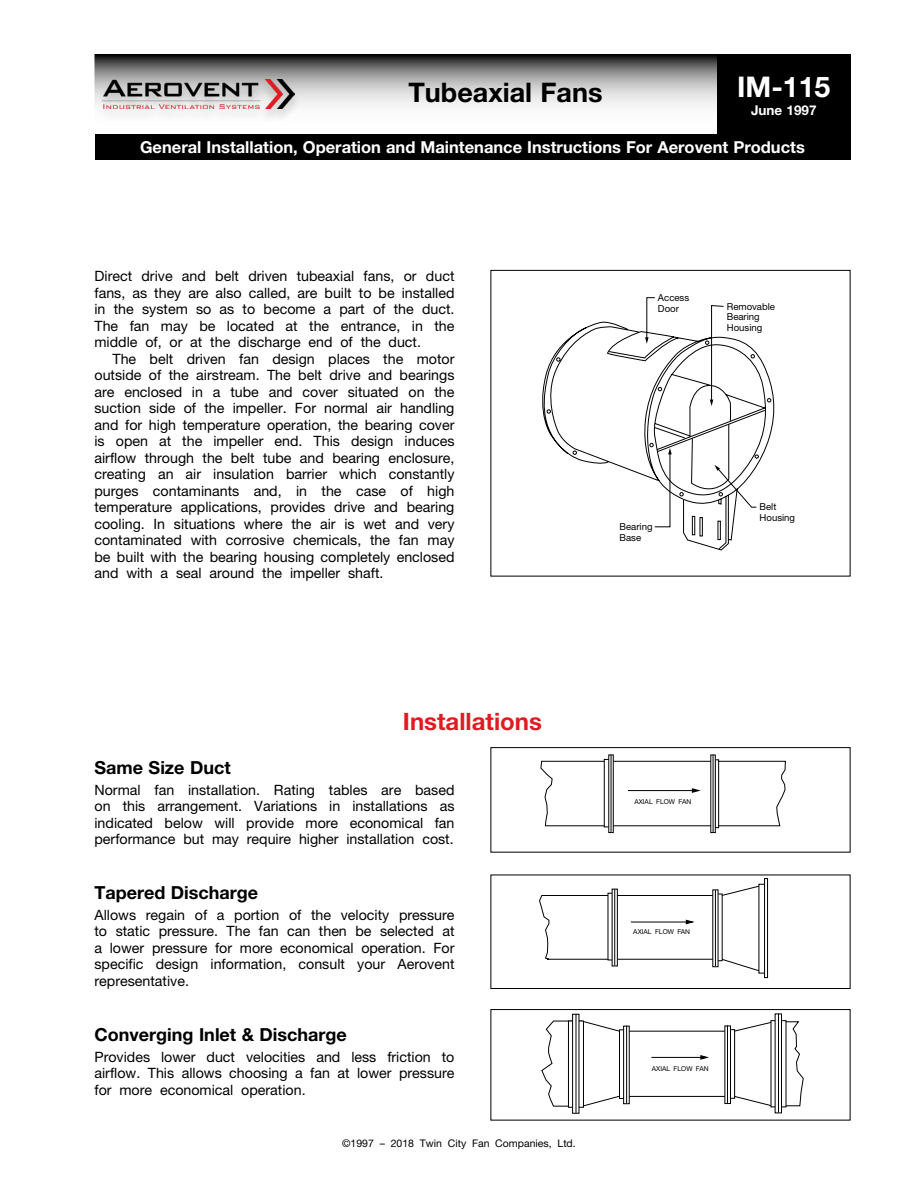
<style>
.page{position:relative;width:918px;height:1188px;background:#fff}
.page>*{position:absolute;margin:0;border:0;box-sizing:border-box;transform-origin:0 0}
.t1{font:700 28.5px "Helvetica Neue";color:#fff}
.t2{font:700 27px "Helvetica Neue";color:#000}
.t3{font:700 24px "Helvetica Neue";color:#e11b22}
.t4{font:700 18px "Helvetica Neue";color:#000}
.t5{font:700 16.5px "Helvetica Neue";color:#fff}
.t6{font:14.25px/16.5px "Helvetica Neue";color:#000;text-align:justify}
.t7{font:700 13.5px "Helvetica Neue";color:#fff}
.t8{font:10.5px "Helvetica Neue";color:#000}
.t9{font:9.6px/10.8px "Helvetica Neue";color:#000}
.t10{font:6.75px "Helvetica Neue";color:#000}
</style>
<div class="page">
<svg style="left:542px;top:297px;width:233px;height:254px"></svg>
<svg style="left:645px;top:337px;width:4px;height:7px"></svg>
<svg style="left:710px;top:305px;width:14px;height:101px"></svg>
<svg style="left:654px;top:448px;width:18px;height:79px"></svg>
<svg style="left:714px;top:465px;width:43px;height:43px"></svg>
<svg style="left:608px;top:755px;width:6px;height:78px"></svg>
<hr style="left:611px;top:755px;width:1px;height:78px;background:#000">
<svg style="left:711px;top:755px;width:5px;height:78px"></svg>
<hr style="left:713px;top:755px;width:1px;height:78px;background:#000">
<svg style="left:540px;top:761px;width:246px;height:65px"></svg>
<div style="left:491px;top:747px;width:360px;height:106px;border:1px solid #000"></div>
<svg style="left:764px;top:878px;width:4px;height:100px"></svg>
<svg style="left:539px;top:885px;width:221px;height:87px"></svg>
<div style="left:491px;top:875px;width:360px;height:114px;border:1px solid #000"></div>
<div style="left:775px;top:1014px;width:7px;height:99px;background:#fff;border:1px solid #000"></div>
<hr style="left:778px;top:1014px;width:1px;height:99px;background:#000">
<svg style="left:572px;top:1014px;width:7px;height:100px"></svg>
<hr style="left:576px;top:1014px;width:1px;height:99px;background:#000">
<svg style="left:541px;top:1020px;width:263px;height:87px"></svg>
<div style="left:491px;top:1009px;width:360px;height:111px;border:1px solid #000"></div>
<div style="left:95px;top:134px;width:755px;height:26px;background:#000"></div>
<svg style="left:97px;top:57px;width:620px;height:49px;background:#9f9f9f"></svg>
<div style="left:94px;top:54px;width:748px;height:86px;border:2px solid #000"></div>
<div style="left:717px;top:54px;width:133px;height:80px;background:#000"></div>
<div style="left:96px;top:78px;width:205px;height:46px;background:#000;opacity:.2"></div>
<img style="left:102px;top:79px;width:192px;height:30px">
<h2 class="t2" style="left:408px;top:76px;width:196px">Tubeaxial Fans</h2>
<h1 class="t1" style="left:737px;top:69px;width:95px">IM-115</h1>
<p class="t7" style="left:751px;top:101px;width:67px">June 1997</p>
<p class="t5" style="left:140px;top:137px;width:666px">General Installation, Operation and Maintenance Instructions For Aerovent Products</p>
<p class="t6" style="left:94px;top:268px;width:362px">Direct drive and belt driven tubeaxial fans, or duct fans, as they are also called, are built to be installed in the system so as to become a part of the duct.<br>The fan may be located at the entrance, in the middle of, or at the discharge end of the duct.</p>
<p class="t6" style="left:94px;top:350px;width:362px;text-indent:18px">The belt driven fan design places the motor outside of the airstream. The belt drive and bearings are enclosed in a tube and cover situated on the suction side of the impeller. For normal air handling and for high temperature operation, the bearing cover is open at the impeller end. This design induces airflow through the belt tube and bearing enclosure, creating an air insulation barrier which constantly purges contaminants and, in the case of high temperature applications, provides drive and bearing cooling. In situations where the air is wet and very contaminated with corrosive chemicals, the fan may be built with the bearing housing completely enclosed and with a seal around the impeller shaft.</p>
<p class="t9" style="left:658px;top:292px;width:33px">Access<br>Door</p>
<p class="t9" style="left:727px;top:301px;width:50px">Removable<br>Bearing<br>Housing</p>
<p class="t9" style="left:620px;top:521px;width:35px">Bearing<br>Base</p>
<p class="t9" style="left:760px;top:501px;width:37px">Belt<br>Housing</p>
<h3 class="t3" style="left:403px;top:706px;width:141px">Installations</h3>
<p class="t4" style="left:94px;top:756px;width:138px">Same Size Duct</p>
<p class="t6" style="left:94px;top:781px;width:362px">Normal fan installation. Rating tables are based on this arrangement. Variations in installations as indicated below will provide more economical fan performance but may require higher installation cost.</p>
<p class="t4" style="left:94px;top:881px;width:165px">Tapered Discharge</p>
<p class="t6" style="left:94px;top:906px;width:362px">Allows regain of a portion of the velocity pressure to static pressure. The fan can then be selected at a lower pressure for more economical operation. For specific design information, consult your Aerovent representative.</p>
<p class="t4" style="left:94px;top:1023px;width:254px">Converging Inlet &amp; Discharge</p>
<p class="t6" style="left:94px;top:1048px;width:362px">Provides lower duct velocities and less friction to airflow. This allows choosing a fan at lower pressure for more economical operation.</p>
<p class="t8" style="left:342px;top:1137px;width:235px">©1997 – 2018 Twin City Fan Companies, Ltd.</p>
<p class="t10" style="left:634px;top:797px;width:58px">AXIAL FLOW FAN</p>
<p class="t10" style="left:633px;top:928px;width:58px">AXIAL FLOW FAN</p>
<p class="t10" style="left:652px;top:1064px;width:58px">AXIAL FLOW FAN</p>
</div>
